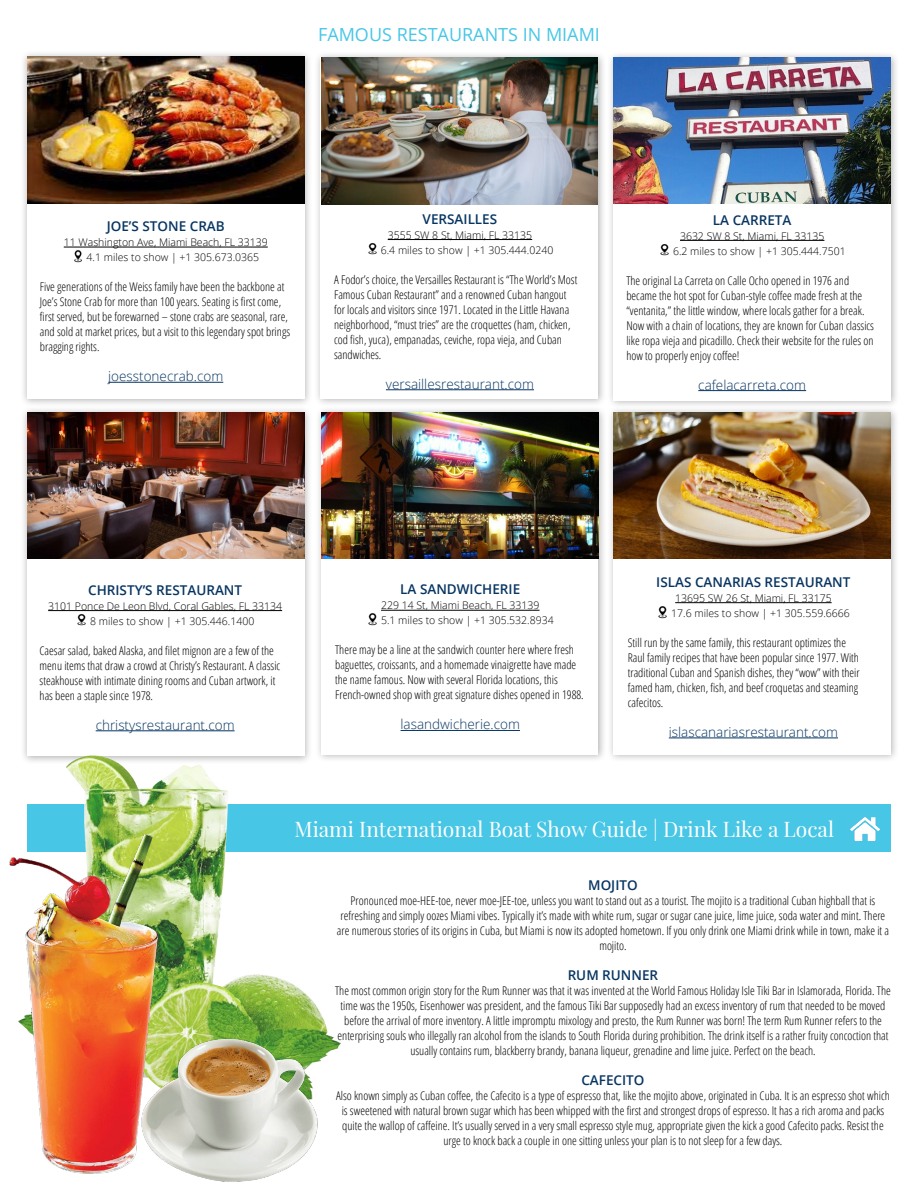
<style>
.page{position:relative;width:918px;height:1188px;background:#fff}
.page>*{position:absolute;margin:0;border:0;box-sizing:border-box;transform-origin:0 0}
.t1{font:21px "Playfair Display";color:#fff}
.t2{font:18px "Open Sans";color:#47c6e6}
.t3{font:300 13.5px "Open Sans";color:#073562}
.t4{font:600 13.5px "Open Sans";color:#073562}
.t5{font:300 condensed 12px/15px "Open Sans";color:#000}
.t6{font:300 10.5px/15px "Open Sans";color:#000}
</style>
<div class="page">
<div style="left:20px;top:50px;width:293px;height:357px;background:#000;opacity:.3"></div>
<div style="left:27px;top:57px;width:278px;height:341px;background:#fff"></div>
<img style="left:27px;top:57px;width:278px;height:147px">
<hr style="left:64px;top:247px;width:204px;height:1px;background:#000">
<hr style="left:108px;top:382px;width:115px;height:1px;background:#073562">
<svg style="left:74px;top:250px;width:8px;height:12px"></svg>
<div style="left:313px;top:50px;width:293px;height:357px;background:#000;opacity:.3"></div>
<div style="left:320px;top:57px;width:278px;height:341px;background:#fff"></div>
<img style="left:321px;top:57px;width:277px;height:147px">
<hr style="left:388px;top:239px;width:144px;height:1px;background:#000">
<hr style="left:386px;top:389px;width:148px;height:1px;background:#073562">
<svg style="left:368px;top:243px;width:9px;height:12px"></svg>
<div style="left:606px;top:50px;width:294px;height:359px;background:#000;opacity:.3"></div>
<div style="left:613px;top:57px;width:278px;height:343px;background:#fff"></div>
<img style="left:613px;top:57px;width:278px;height:147px">
<hr style="left:680px;top:240px;width:144px;height:1px;background:#000">
<hr style="left:698px;top:390px;width:108px;height:1px;background:#073562">
<svg style="left:660px;top:244px;width:9px;height:12px"></svg>
<div style="left:21px;top:406px;width:292px;height:359px;background:#000;opacity:.3"></div>
<div style="left:27px;top:412px;width:278px;height:344px;background:#fff"></div>
<img style="left:27px;top:413px;width:278px;height:146px">
<hr style="left:48px;top:610px;width:234px;height:1px;background:#000">
<svg style="left:77px;top:614px;width:9px;height:12px"></svg>
<div style="left:315px;top:406px;width:292px;height:357px;background:#000;opacity:.3"></div>
<div style="left:321px;top:412px;width:277px;height:343px;background:#fff"></div>
<img style="left:321px;top:412px;width:277px;height:147px">
<hr style="left:381px;top:610px;width:159px;height:1px;background:#000">
<hr style="left:401px;top:730px;width:119px;height:1px;background:#073562">
<svg style="left:368px;top:613px;width:9px;height:13px"></svg>
<div style="left:607px;top:406px;width:293px;height:357px;background:#000;opacity:.3"></div>
<div style="left:614px;top:412px;width:277px;height:343px;background:#fff"></div>
<img style="left:614px;top:412px;width:277px;height:147px">
<hr style="left:675px;top:602px;width:157px;height:1px;background:#000">
<hr style="left:669px;top:738px;width:169px;height:1px;background:#073562">
<svg style="left:658px;top:606px;width:9px;height:12px"></svg>
<div style="left:27px;top:805px;width:864px;height:47px;background:#47c6e6"></div>
<img style="left:21px;top:709px;width:347px;height:350px">
<img style="left:9px;top:805px;width:260px;height:369px">
<img style="left:138px;top:1020px;width:183px;height:162px">
<img style="left:850px;top:817px;width:29px;height:24px">
<h2 class="t2" style="left:318px;top:22px;width:283px">FAMOUS RESTAURANTS IN MIAMI</h2>
<p class="t4" style="left:107px;top:217px;width:120px">JOE’S STONE CRAB</p>
<p class="t6" style="left:87px;top:235px;width:183px;text-indent:-23px">11 Washington Ave, Miami Beach, FL 33139<br>4.1 miles to show | +1 305.673.0365</p>
<p class="t5" style="left:40px;top:279px;width:252px">Five generations of the Weiss family have been the backbone at Joe’s Stone Crab for more than 100 years. Seating is first come, first served, but be forewarned – stone crabs are seasonal, rare, and sold at market prices, but a visit to this legendary spot brings bragging rights.</p>
<p class="t3" style="left:108px;top:367px;width:117px">joesstonecrab.com</p>
<p class="t4" style="left:423px;top:210px;width:76px">VERSAILLES</p>
<p class="t6" style="left:381px;top:227px;width:174px;text-indent:7px">3555 SW 8 St, Miami, FL 33135<br>6.4 miles to show | +1 305.444.0240</p>
<p class="t5" style="left:334px;top:272px;width:245px">A Fodor’s choice, the Versailles Restaurant is “The World’s Most Famous Cuban Restaurant” and a renowned Cuban hangout for locals and visitors since 1971. Located in the Little Havana neighborhood, “must tries” are the croquettes (ham, chicken, cod fish, yuca), empanadas, ceviche, ropa vieja, and Cuban sandwiches.</p>
<p class="t3" style="left:386px;top:375px;width:150px">versaillesrestaurant.com</p>
<p class="t4" style="left:713px;top:210px;width:80px">LA CARRETA</p>
<p class="t6" style="left:673px;top:228px;width:174px;text-indent:7px">3632 SW 8 St, Miami, FL 33135<br>6.2 miles to show | +1 305.444.7501</p>
<p class="t5" style="left:626px;top:272px;width:249px">The original La Carreta on Calle Ocho opened in 1976 and became the hot spot for Cuban-style coffee made fresh at the “ventanita,” the little window, where locals gather for a break.<br>Now with a chain of locations, they are known for Cuban classics like ropa vieja and picadillo. Check their website for the rules on how to properly enjoy coffee!</p>
<p class="t3" style="left:698px;top:375px;width:109px">cafelacarreta.com</p>
<p class="t4" style="left:88px;top:581px;width:155px">CHRISTY’S RESTAURANT</p>
<p class="t6" style="left:90px;top:598px;width:193px;text-indent:-42px">3101 Ponce De Leon Blvd, Coral Gables, FL 33134<br>8 miles to show | +1 305.446.1400</p>
<p class="t5" style="left:40px;top:643px;width:242px">Caesar salad, baked Alaska, and filet mignon are a few of the menu items that draw a crowd at Christy’s Restaurant. A classic steakhouse with intimate dining rooms and Cuban artwork, it has been a staple since 1978.</p>
<p class="t3" style="left:96px;top:716px;width:140px">christysrestaurant.com</p>
<p class="t4" style="left:400px;top:580px;width:121px">LA SANDWICHERIE</p>
<p class="t6" style="left:381px;top:598px;width:174px">229 14 St, Miami Beach, FL 33139<br>5.1 miles to show | +1 305.532.8934</p>
<p class="t5" style="left:335px;top:642px;width:250px">There may be a line at the sandwich counter here where fresh baguettes, croissants, and a homemade vinaigrette have made the name famous. Now with several Florida locations, this French-owned shop with great signature dishes opened in 1988.</p>
<p class="t3" style="left:401px;top:715px;width:121px">lasandwicherie.com</p>
<p class="t4" style="left:656px;top:573px;width:196px">ISLAS CANARIAS RESTAURANT</p>
<p class="t6" style="left:671px;top:590px;width:180px;text-indent:4px">13695 SW 26 St, Miami, FL 33175<br>17.6 miles to show | +1 305.559.6666</p>
<p class="t5" style="left:628px;top:635px;width:233px">Still run by the same family, this restaurant optimizes the Raul family recipes that have been popular since 1977. With traditional Cuban and Spanish dishes, they “wow” with their famed ham, chicken, fish, and beef croquetas and steaming cafecitos.</p>
<p class="t3" style="left:669px;top:723px;width:171px">islascanariasrestaurant.com</p>
<h1 class="t1" style="left:294px;top:813px;width:541px">Miami International Boat Show Guide | Drink Like a Local</h1>
<p class="t4" style="left:588px;top:875px;width:51px">MOJITO</p>
<p class="t5" style="left:337px;top:892px;width:554px;text-align:center">Pronounced moe-HEE-toe, never moe-JEE-toe, unless you want to stand out as a tourist. The mojito is a traditional Cuban highball that is refreshing and simply oozes Miami vibes. Typically it’s made with white rum, sugar or sugar cane juice, lime juice, soda water and mint. There are numerous stories of its origins in Cuba, but Miami is now its adopted hometown. If you only drink one Miami drink while in town, make it a mojito.</p>
<p class="t4" style="left:568px;top:965px;width:92px">RUM RUNNER</p>
<p class="t5" style="left:335px;top:982px;width:557px;text-align:center">The most common origin story for the Rum Runner was that it was invented at the World Famous Holiday Isle Tiki Bar in Islamorada, Florida. The time was the 1950s, Eisenhower was president, and the famous Tiki Bar supposedly had an excess inventory of rum that needed to be moved before the arrival of more inventory. A little impromptu mixology and presto, the Rum Runner was born! The term Rum Runner refers to the enterprising souls who illegally ran alcohol from the islands to South Florida during prohibition. The drink itself is a rather fruity concoction that usually contains rum, blackberry brandy, banana liqueur, grenadine and lime juice. Perfect on the beach.</p>
<p class="t4" style="left:581px;top:1070px;width:65px">CAFECITO</p>
<p class="t5" style="left:336px;top:1087px;width:555px;text-align:center">Also known simply as Cuban coffee, the Cafecito is a type of espresso that, like the mojito above, originated in Cuba. It is an espresso shot which is sweetened with natural brown sugar which has been whipped with the first and strongest drops of espresso. It has a rich aroma and packs quite the wallop of caffeine. It’s usually served in a very small espresso style mug, appropriate given the kick a good Cafecito packs. Resist the urge to knock back a couple in one sitting unless your plan is to not sleep for a few days.</p>
</div>
